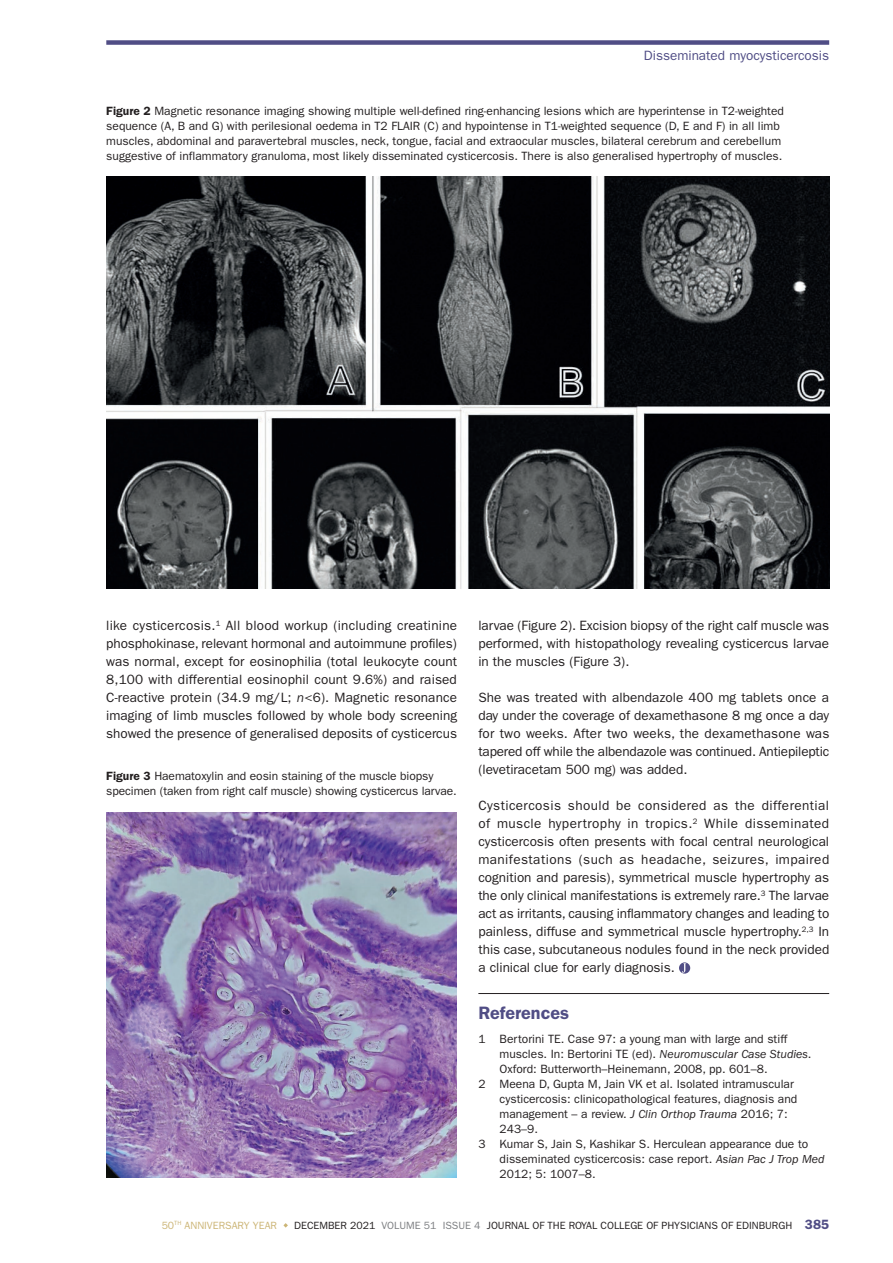
<style>
.page{position:relative;width:893px;height:1263px;background:#fff}
.page>*{position:absolute;margin:0;border:0;box-sizing:border-box;transform-origin:0 0}
.t1{font:600 18px "ITC Franklin Gothic Std";color:#504d85}
.t2{font:13.5px/18px "ITC Franklin Gothic Std";color:#231f20;text-align:justify}
.Running_head_-_title{font:13.5px "ITC Franklin Gothic Std";color:#504d85}
.t3{font:12px/15px "ITC Franklin Gothic Std";color:#231f20}
.t4{font:10.5px "ITC Franklin Gothic Std";color:#231f20}
.t5{font:10.5px "ITC Franklin Gothic Std";color:#ccb576}
.s1{font-weight:600}
.s2{font-style:italic}
.s3{color:#7c7e81}
.s4{font-weight:600;font-size:13.5px;color:#504d85}
</style>
<div class="page">
<svg style="left:679px;top:962px;width:11px;height:12px"></svg>
<svg style="left:682px;top:963px;width:4px;height:10px"></svg>
<img style="left:106px;top:177px;width:723px;height:412px">
<img style="left:106px;top:812px;width:351px;height:366px">
<hr style="left:478px;top:993px;width:351px;height:1px;background:#231f20">
<div style="left:106px;top:40px;width:723px;height:5px;background:#504d85"></div>
<svg style="left:283px;top:1223px;width:5px;height:4px"></svg>
<p class="Running_head_-_title" style="left:644px;top:48px;width:187px">Disseminated myocysticercosis</p>
<p class="t3" style="left:106px;top:103px;width:679px"><span class="s1">Figure 2</span> Magnetic resonance imaging showing multiple well-defined ring-enhancing lesions which are hyperintense in T2-weighted sequence (A, B and G) with perilesional oedema in T2 FLAIR (C) and hypointense in T1-weighted sequence (D, E and F) in all limb muscles, abdominal and paravertebral muscles, neck, tongue, facial and extraocular muscles, bilateral cerebrum and cerebellum suggestive of inflammatory granuloma, most likely disseminated cysticercosis. There is also generalised hypertrophy of muscles.</p>
<p class="t2" style="left:106px;top:617px;width:352px">like cysticercosis.<sup>1</sup> All blood workup (including creatinine phosphokinase, relevant hormonal and autoimmune profiles) was normal, except for eosinophilia (total leukocyte count 8,100 with differential eosinophil count 9.6%) and raised C-reactive protein (34.9 mg/L; <span class="s2">n</span>&lt;6). Magnetic resonance imaging of limb muscles followed by whole body screening showed the presence of generalised deposits of cysticercus</p>
<p class="t2" style="left:478px;top:616px;width:352px">larvae (Figure 2). Excision biopsy of the right calf muscle was performed, with histopathology revealing cysticercus larvae in the muscles (Figure 3).</p>
<p class="t2" style="left:478px;top:688px;width:352px">She was treated with albendazole 400 mg tablets once a day under the coverage of dexamethasone 8 mg once a day for two weeks. After two weeks, the dexamethasone was tapered off while the albendazole was continued. Antiepileptic (levetiracetam 500 mg) was added.</p>
<p class="t2" style="left:478px;top:796px;width:352px">Cysticercosis should be considered as the differential of muscle hypertrophy in tropics.<sup>2</sup> While disseminated cysticercosis often presents with focal central neurological manifestations (such as headache, seizures, impaired cognition and paresis), symmetrical muscle hypertrophy as the only clinical manifestations is extremely rare.<sup>3</sup> The larvae act as irritants, causing inflammatory changes and leading to painless, diffuse and symmetrical muscle hypertrophy.<sup>2,3</sup> In this case, subcutaneous nodules found in the neck provided a clinical clue for early diagnosis.</p>
<p class="t3" style="left:106px;top:768px;width:352px"><span class="s1">Figure 3</span> Haematoxylin and eosin staining of the muscle biopsy specimen (taken from right calf muscle) showing cysticercus larvae.</p>
<p class="t1" style="left:478px;top:1002px;width:92px">References</p>
<p class="t3" style="left:478px;top:1031px;width:311px">1 Bertorini TE. Case 97: a young man with large and stiff</p>
<p class="t3" style="left:500px;top:1046px;width:313px">muscles. In: Bertorini TE (ed). <span class="s2">Neuromuscular Case Studies</span>.</p>
<p class="t3" style="left:500px;top:1061px;width:269px">Oxford: Butterworth–Heinemann, 2008, pp. 601–8.</p>
<p class="t3" style="left:478px;top:1076px;width:317px">2 Meena D, Gupta M, Jain VK et al. Isolated intramuscular</p>
<p class="t3" style="left:500px;top:1091px;width:299px">cysticercosis: clinicopathological features, diagnosis and</p>
<p class="t3" style="left:500px;top:1106px;width:290px">management – a review. <span class="s2">J Clin Orthop Trauma</span> 2016; 7:</p>
<p class="t3" style="left:500px;top:1121px;width:40px">243–9.</p>
<p class="t3" style="left:478px;top:1136px;width:331px">3 Kumar S, Jain S, Kashikar S. Herculean appearance due to</p>
<p class="t3" style="left:500px;top:1151px;width:326px">disseminated cysticercosis: case report. <span class="s2">Asian Pac J Trop Med</span></p>
<p class="t3" style="left:500px;top:1166px;width:97px">2012; 5: 1007–8.</p>
<p class="t5" style="left:162px;top:1219px;width:117px">50<sup>TH</sup> ANNIVERSARY YEAR</p>
<p class="t4" style="left:294px;top:1219px;width:536px">DECEMBER 2021 <span class="s3">VOLUME 51 ISSUE 4</span> JOURNAL OF THE ROYAL COLLEGE OF PHYSICIANS OF EDINBURGH <span class="s4">385</span></p>
</div>
